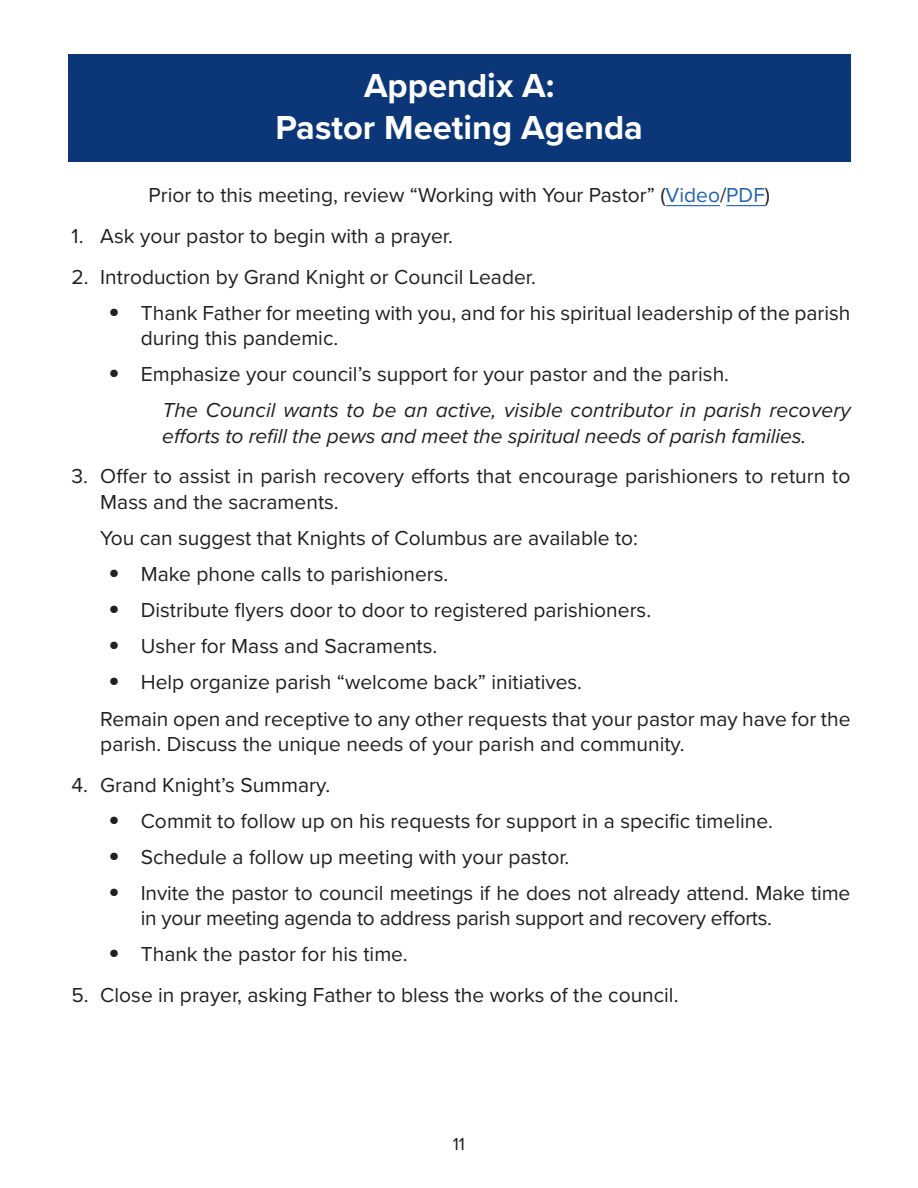
<style>
.page{position:relative;width:918px;height:1188px;background:#fff}
.page>*{position:absolute;margin:0;border:0;box-sizing:border-box;transform-origin:0 0}
.t1{font:700 34.5px/42px "Proxima Nova";color:#fff;text-align:center}
.t2{font:21px/25.3px "Proxima Nova";color:#231f20}
.t3{font:italic 21px/25.3px "Proxima Nova";color:#231f20}
.t4{font:18px "Proxima Nova";color:#231f20}
.s1{color:#2163b0}
.s2{font-weight:700;font-size:31.5px}
</style>
<div class="page">
<hr style="left:666px;top:205px;width:54px;height:1px;background:#2163b0">
<hr style="left:726px;top:205px;width:39px;height:1px;background:#2163b0">
<div style="left:68px;top:54px;width:783px;height:108px;background:#0b3678"></div>
<p class="t1" style="left:275px;top:68px;width:369px">Appendix A:<br>Pastor Meeting Agenda</p>
<p class="t2" style="left:148px;top:185px;width:623px">Prior to this meeting, review “Working with Your Pastor” (<span class="s1">Video</span>/<span class="s1">PDF</span>)</p>
<p class="t2" style="left:72px;top:225px;width:383px">1. Ask your pastor to begin with a prayer.</p>
<p class="t2" style="left:72px;top:266px;width:466px">2. Introduction by Grand Knight or Council Leader.</p>
<p class="t2" style="left:141px;top:302px;width:711px;text-indent:-32px"><span class="s2">•</span> Thank Father for meeting with you, and for his spiritual leadership of the parish during this pandemic.</p>
<p class="t2" style="left:109px;top:364px;width:622px"><span class="s2">•</span> Emphasize your council’s support for your pastor and the parish.</p>
<p class="t3" style="left:162px;top:400px;width:690px">The Council wants to be an active, visible contributor in parish recovery efforts to refill the pews and meet the spiritual needs of parish families.</p>
<p class="t2" style="left:100px;top:466px;width:752px;text-indent:-29px">3. Offer to assist in parish recovery efforts that encourage parishioners to return to<br>Mass and the sacraments.</p>
<p class="t2" style="left:100px;top:527px;width:539px">You can suggest that Knights of Columbus are available to:</p>
<p class="t2" style="left:109px;top:563px;width:341px"><span class="s2">•</span> Make phone calls to parishioners.</p>
<p class="t2" style="left:109px;top:599px;width:544px"><span class="s2">•</span> Distribute flyers door to door to registered parishioners.</p>
<p class="t2" style="left:109px;top:636px;width:330px"><span class="s2">•</span> Usher for Mass and Sacraments.</p>
<p class="t2" style="left:109px;top:672px;width:475px"><span class="s2">•</span> Help organize parish “welcome back” initiatives.</p>
<p class="t2" style="left:100px;top:708px;width:752px">Remain open and receptive to any other requests that your pastor may have for the parish. Discuss the unique needs of your parish and community.</p>
<p class="t2" style="left:72px;top:774px;width:260px">4. Grand Knight’s Summary.</p>
<p class="t2" style="left:109px;top:810px;width:666px"><span class="s2">•</span> Commit to follow up on his requests for support in a specific timeline.</p>
<p class="t2" style="left:109px;top:846px;width:462px"><span class="s2">•</span> Schedule a follow up meeting with your pastor.</p>
<p class="t2" style="left:141px;top:882px;width:711px;text-indent:-32px"><span class="s2">•</span> Invite the pastor to council meetings if he does not already attend. Make time in your meeting agenda to address parish support and recovery efforts.</p>
<p class="t2" style="left:109px;top:944px;width:301px"><span class="s2">•</span> Thank the pastor for his time.</p>
<p class="t2" style="left:72px;top:985px;width:608px">5. Close in prayer, asking Father to bless the works of the council.</p>
<p class="t4" style="left:453px;top:1138px;width:14px">11</p>
</div>
